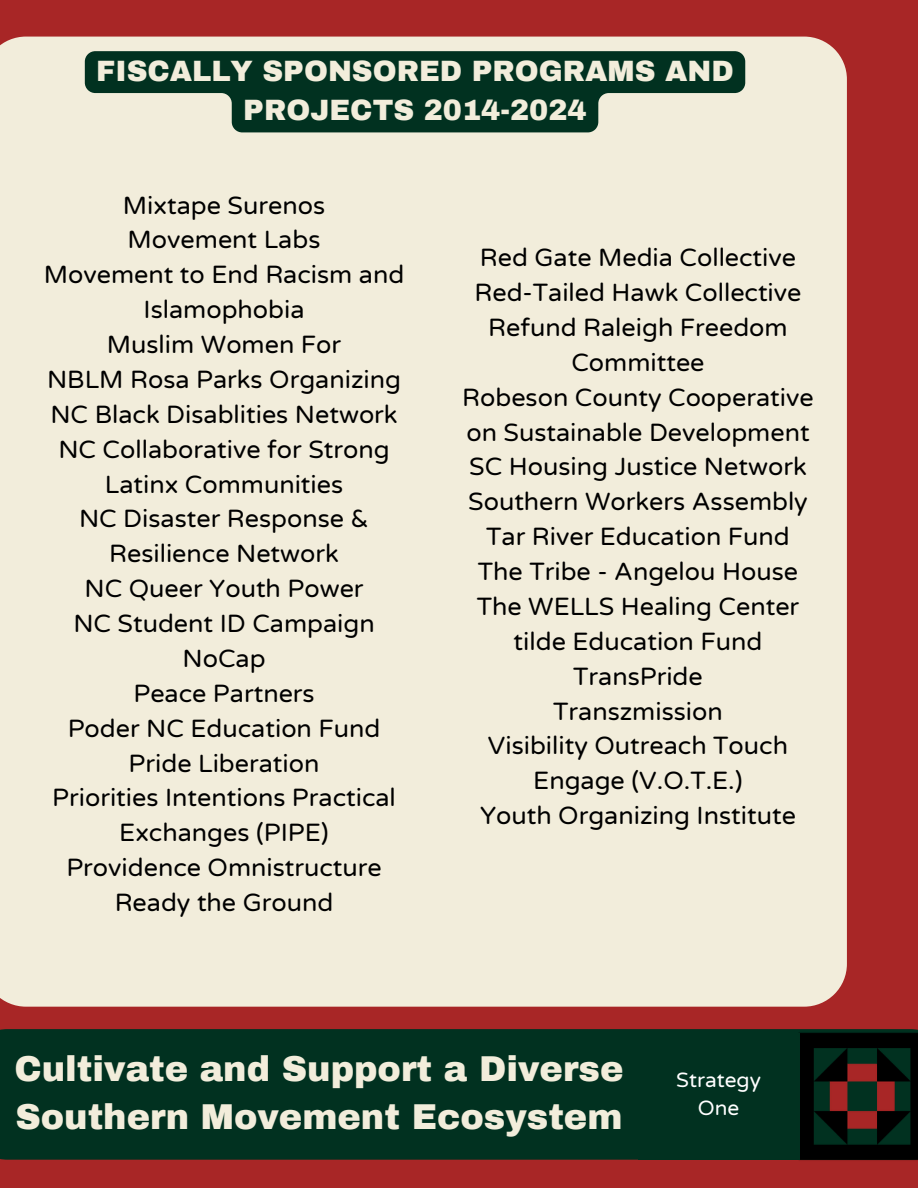
<style>
.page{position:relative;width:918px;height:1188px;background:#a82626}
.page>*{position:absolute;margin:0;border:0;box-sizing:border-box;transform-origin:0 0}
.t1{font:900 35.1px/48.3px "Archivo";color:#f2eddb}
.t2{font:900 28.8px/39.3px "Archivo";color:#f2eddb;text-align:center}
.t3{font:25.2px/34.8px "Varela Round";color:#000;text-align:center}
.t4{font:20.85px "Varela Round";color:#fff}
</style>
<div class="page">
<div style="left:0;top:1029px;width:638px;height:131px;background:#013120"></div>
<img style="left:638px;top:1029px;width:280px;height:132px">
<div style="left:638px;top:1033px;width:161px;height:126px;background:#013120"></div>
<div style="left:0;top:37px;width:847px;height:970px;background:#f2eddb"></div>
<svg style="left:85px;top:51px;width:660px;height:81px;fill:#013120"></svg>
<p class="t2" style="left:96px;top:51px;width:639px">FISCALLY SPONSORED PROGRAMS AND<br>PROJECTS 2014-2024</p>
<p class="t3" style="left:44px;top:188px;width:362px">Mixtape Surenos<br>Movement Labs<br>Movement to End Racism and<br>Islamophobia<br>Muslim Women For<br>NBLM Rosa Parks Organizing<br>NC Black Disablities Network<br>NC Collaborative for Strong<br>Latinx Communities<br>NC Disaster Response &amp;<br>Resilience Network<br>NC Queer Youth Power<br>NC Student ID Campaign<br>NoCap<br>Peace Partners<br>Poder NC Education Fund<br>Pride Liberation<br>Priorities Intentions Practical<br>Exchanges (PIPE)<br>Providence Omnistructure<br>Ready the Ground</p>
<p class="t3" style="left:462px;top:241px;width:353px">Red Gate Media Collective<br>Red-Tailed Hawk Collective<br>Refund Raleigh Freedom<br>Committee<br>Robeson County Cooperative on Sustainable Development<br>SC Housing Justice Network<br>Southern Workers Assembly<br>Tar River Education Fund<br>The Tribe - Angelou House<br>The WELLS Healing Center tilde Education Fund<br>TransPride<br>Transzmission<br>Visibility Outreach Touch<br>Engage (V.O.T.E.)<br>Youth Organizing Institute</p>
<h1 class="t1" style="left:14px;top:1045px;width:611px">Cultivate and Support a Diverse<br>Southern Movement Ecosystem</h1>
<h3 class="t4" style="left:676px;top:1068px;width:86px">Strategy</h3>
<h3 class="t4" style="left:698px;top:1096px;width:43px">One</h3>
</div>
